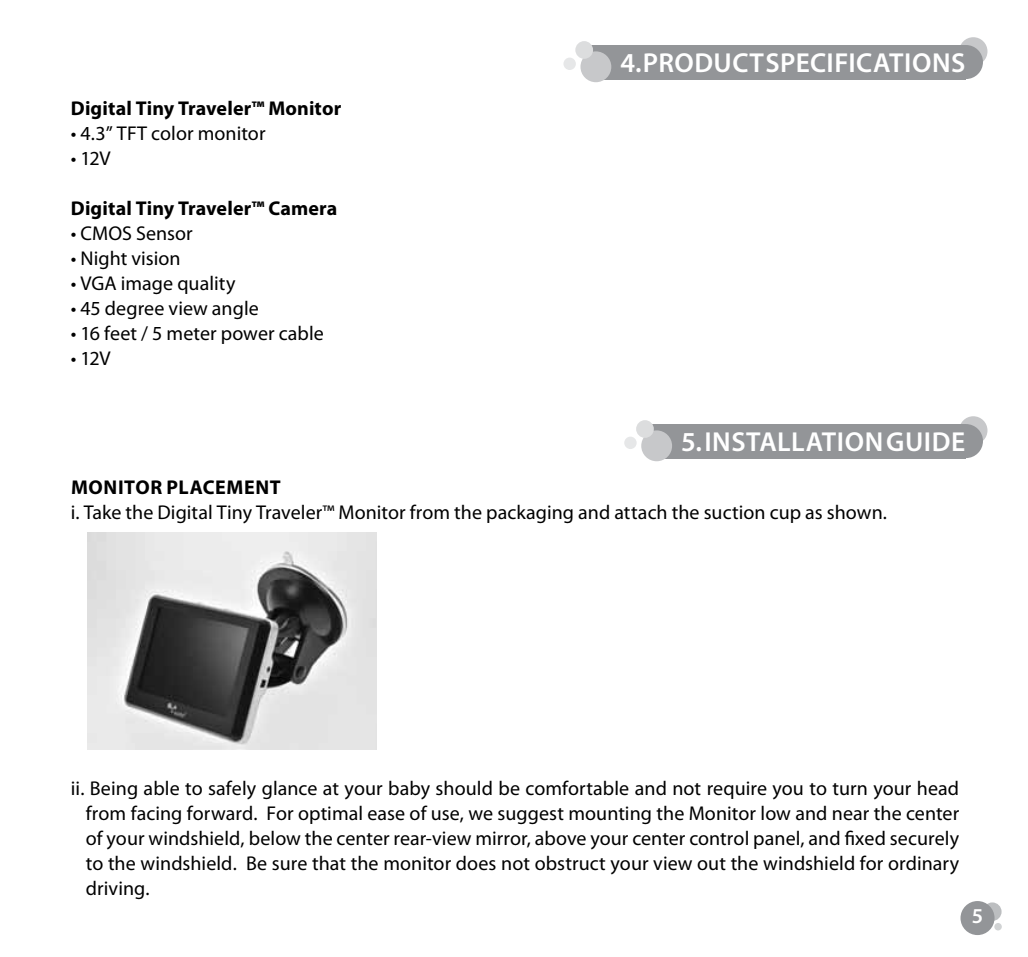
<style>
.page{position:relative;width:1028px;height:957px;background:#fff}
.page>*{position:absolute;margin:0;border:0;box-sizing:border-box;transform-origin:0 0}
.t1{font:600 27.5px "Myriad Pro";letter-spacing:.02em;color:#fff}
.t2{font:600 21.25px "Myriad Pro";color:#fff}
.t3{font:20px/25px "Myriad Pro";letter-spacing:.005em;color:#000;text-align:justify}
.t4{font:700 20px "Myriad Pro";letter-spacing:.005em;color:#000}
.t5{font:700 20px "Myriad Pro";letter-spacing:.03em;color:#000}
</style>
<div class="page">
<div style="left:983px;top:902px;width:18px;height:19px;background:#bcbec0;border-radius:50%"></div>
<div style="left:994px;top:923px;width:7px;height:7px;background:#d1d3d4;border-radius:50%"></div>
<div style="left:960px;top:901px;width:34px;height:34px;background:#939598;border-radius:50%"></div>
<div style="left:959px;top:37px;width:28px;height:29px;background:#c7c8ca;border-radius:50%"></div>
<div style="left:949px;top:45px;width:34px;height:34px;background:#939598;border-radius:50%"></div>
<div style="left:589px;top:45px;width:377px;height:34px;background:#939598"></div>
<div style="left:580px;top:51px;width:31px;height:31px;background:#c7c8ca;border-radius:50%"></div>
<div style="left:575px;top:41px;width:18px;height:18px;background:#dcddde;border-radius:50%"></div>
<div style="left:563px;top:58px;width:13px;height:12px;background:#e6e7e8;border-radius:50%"></div>
<div style="left:959px;top:416px;width:28px;height:28px;background:#c7c8ca;border-radius:50%"></div>
<div style="left:949px;top:424px;width:34px;height:34px;background:#939598;border-radius:50%"></div>
<div style="left:649px;top:424px;width:317px;height:34px;background:#939598"></div>
<div style="left:641px;top:430px;width:31px;height:31px;background:#c7c8ca;border-radius:50%"></div>
<div style="left:636px;top:420px;width:18px;height:18px;background:#dcddde;border-radius:50%"></div>
<div style="left:624px;top:436px;width:12px;height:13px;background:#e6e7e8;border-radius:50%"></div>
<img style="left:88px;top:532px;width:288px;height:217px">
<p class="t4" style="left:71px;top:101px;width:272px">Digital Tiny Traveler™ Monitor</p>
<p class="t3" style="left:71px;top:121px;width:196px">• 4.3” TFT color monitor</p>
<p class="t3" style="left:71px;top:146px;width:41px">• 12V</p>
<p class="t4" style="left:71px;top:201px;width:268px">Digital Tiny Traveler™ Camera</p>
<p class="t3" style="left:71px;top:221px;width:123px">• CMOS Sensor</p>
<p class="t3" style="left:71px;top:246px;width:111px">• Night vision</p>
<p class="t3" style="left:71px;top:271px;width:166px">• VGA image quality</p>
<p class="t3" style="left:71px;top:296px;width:189px">• 45 degree view angle</p>
<p class="t3" style="left:71px;top:321px;width:254px">• 16 feet / 5 meter power cable</p>
<p class="t3" style="left:71px;top:346px;width:41px">• 12V</p>
<h1 class="t1" style="left:620px;top:46px;width:346px">4. PRODUCT SPECIFICATIONS</h1>
<h1 class="t1" style="left:681px;top:425px;width:286px">5. INSTALLATION GUIDE</h1>
<p class="t5" style="left:71px;top:480px;width:211px">MONITOR PLACEMENT</p>
<p class="t3" style="left:71px;top:502px;width:817px">i. Take the Digital Tiny Traveler™ Monitor from the packaging and attach the suction cup as shown.</p>
<p class="t3" style="left:86px;top:777px;width:875px;text-indent:-15px">ii. Being able to safely glance at your baby should be comfortable and not require you to turn your head from facing forward. For optimal ease of use, we suggest mounting the Monitor low and near the center of your windshield, below the center rear-view mirror, above your center control panel, and fixed securely to the windshield. Be sure that the monitor does not obstruct your view out the windshield for ordinary driving.</p>
<p class="t2" style="left:971px;top:903px;width:13px">5</p>
</div>
